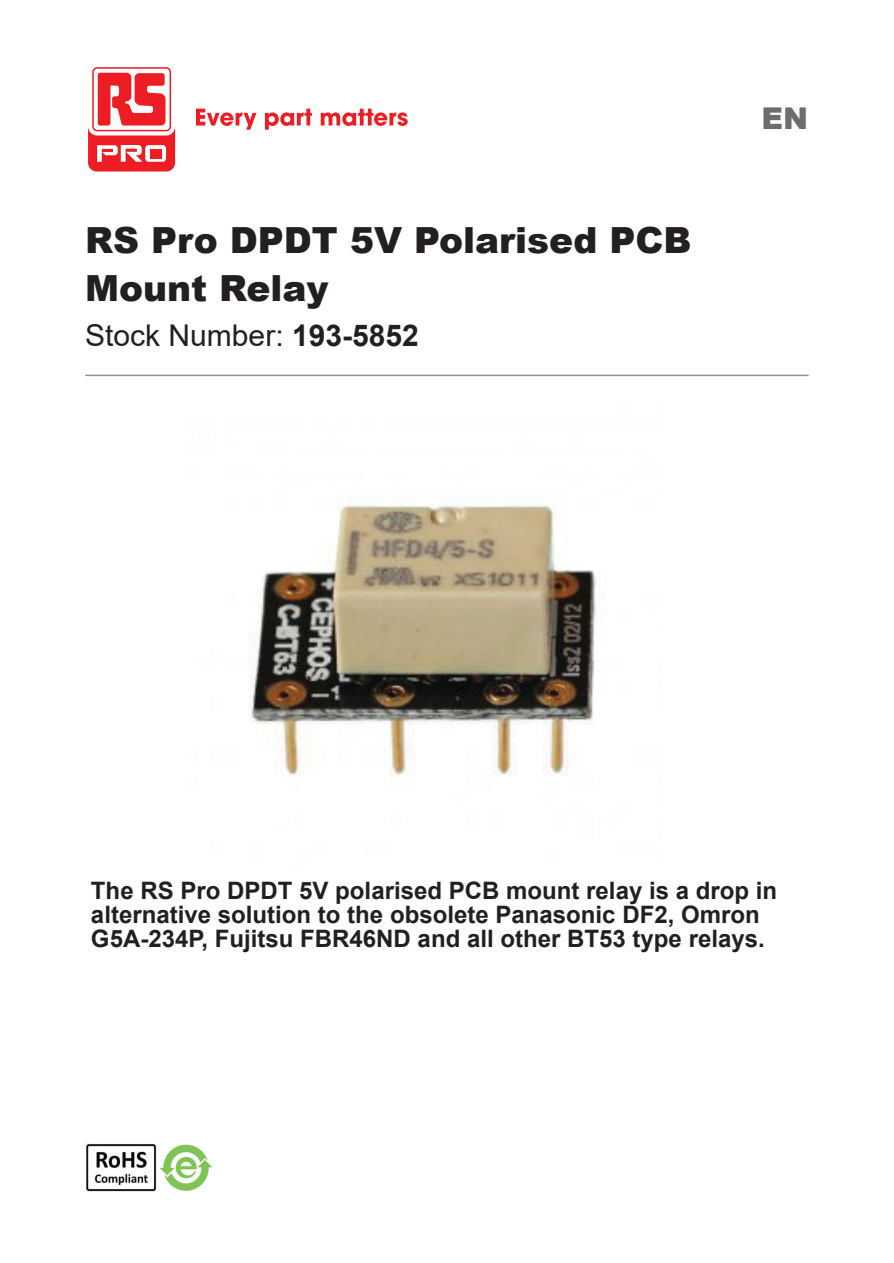
<style>
.page{position:relative;width:894px;height:1263px;background:#fff}
.page>*{position:absolute;margin:0;border:0;box-sizing:border-box;transform-origin:0 0}
.t1{font:900 36px/48px "Arial";color:#231f20}
.t2{font:30px "Arial";color:#231f20}
.t3{font:900 30px "Arial";color:#6c6d70}
.t4{font:700 24px/24px "Arial";color:#231f20}
.s1{font-weight:700}
</style>
<div class="page">
<img style="left:249px;top:504px;width:347px;height:272px">
<hr style="left:85px;top:375px;width:723px;height:1px;background:#939598">
<svg style="left:88px;top:67px;width:87px;height:105px"></svg>
<svg style="left:196px;top:109px;width:60px;height:21px"></svg>
<svg style="left:265px;top:109px;width:47px;height:21px"></svg>
<svg style="left:320px;top:109px;width:87px;height:17px"></svg>
<img style="left:85px;top:1143px;width:126px;height:48px">
<h1 class="t1" style="left:85px;top:220px;width:607px">RS Pro DPDT 5V Polarised PCB<br>Mount Relay</h1>
<p class="t2" style="left:85px;top:324px;width:335px">Stock Number: <span class="s1">193-5852</span></p>
<p class="t3" style="left:761px;top:108px;width:48px">EN</p>
<p class="t4" style="left:91px;top:880px;width:687px">The RS Pro DPDT 5V polarised PCB mount relay is a drop in alternative solution to the obsolete Panasonic DF2, Omron<br>G5A-234P, Fujitsu FBR46ND and all other BT53 type relays.</p>
</div>
